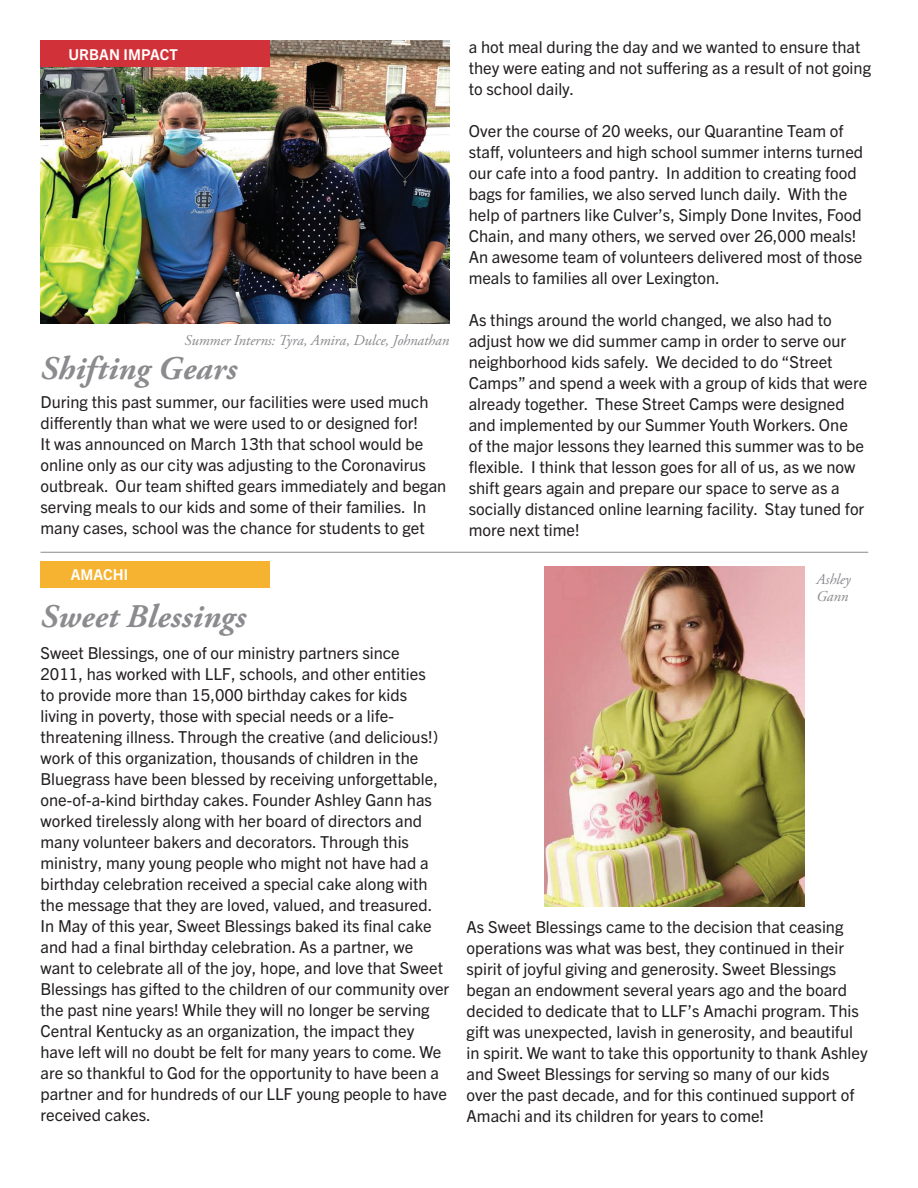
<style>
.page{position:relative;width:918px;height:1188px;background:#fff}
.page>*{position:absolute;margin:0;border:0;box-sizing:border-box;transform-origin:0 0}
.t1{font:italic 700 33px "Adobe Garamond Pro";letter-spacing:.005em;color:#8b8a8e}
.t2{font:16.5px/21px "Trade Gothic Next LT Pro";color:#231f20}
.t3{font:italic 15px/17.2px "Adobe Garamond Pro";letter-spacing:-.01em;color:#8a8a8e}
.t4{font:700 15px "Trade Gothic Next LT Pro";letter-spacing:.005em;color:#fff}
</style>
<div class="page">
<img style="left:40px;top:40px;width:409px;height:284px">
<div style="left:40px;top:40px;width:230px;height:28px;background:#d13138"></div>
<hr style="left:40px;top:552px;width:828px;height:1px;background:#8b8a8e">
<div style="left:40px;top:561px;width:230px;height:27px;background:#f6b332"></div>
<img style="left:544px;top:567px;width:260px;height:339px">
<p class="t4" style="left:69px;top:44px;width:111px">URBAN IMPACT</p>
<p class="t3" style="left:184px;top:332px;width:266px">Summer Interns: Tyra, Amira, Dulce, Johnathan</p>
<h1 class="t1" style="left:40px;top:350px;width:198px">Shifting Gears</h1>
<p class="t2" style="left:40px;top:391px;width:407px">During this past summer, our facilities were used much differently than what we were used to or designed for!<br>It was announced on March 13th that school would be online only as our city was adjusting to the Coronavirus outbreak. Our team shifted gears immediately and began serving meals to our kids and some of their families. In many cases, school was the chance for students to get</p>
<p class="t4" style="left:71px;top:565px;width:59px">AMACHI</p>
<h1 class="t1" style="left:40px;top:598px;width:207px">Sweet Blessings</h1>
<p class="t2" style="left:40px;top:641px;width:410px">Sweet Blessings, one of our ministry partners since<br>2011, has worked with LLF, schools, and other entities<br>to provide more than 15,000 birthday cakes for kids<br>living in poverty, those with special needs or a life&shy;threatening illness. Through the creative (and delicious!) work of this organization, thousands of children in the Bluegrass have been blessed by receiving unforgettable, one-of-a-kind birthday cakes. Founder Ashley Gann has worked tirelessly along with her board of directors and many volunteer bakers and decorators. Through this ministry, many young people who might not have had a birthday celebration received a special cake along with the message that they are loved, valued, and treasured.<br>In May of this year, Sweet Blessings baked its final cake and had a final birthday celebration. As a partner, we want to celebrate all of the joy, hope, and love that Sweet Blessings has gifted to the children of our community over the past nine years! While they will no longer be serving Central Kentucky as an organization, the impact they have left will no doubt be felt for many years to come. We are so thankful to God for the opportunity to have been a partner and for hundreds of our LLF young people to have received cakes.</p>
<p class="t2" style="left:469px;top:36px;width:404px">a hot meal during the day and we wanted to ensure that they were eating and not suffering as a result of not going to school daily.</p>
<p class="t2" style="left:469px;top:120px;width:396px">Over the course of 20 weeks, our Quarantine Team of staff, volunteers and high school summer interns turned our cafe into a food pantry. In addition to creating food bags for families, we also served lunch daily. With the help of partners like Culver’s, Simply Done Invites, Food Chain, and many others, we served over 26,000 meals!<br>An awesome team of volunteers delivered most of those meals to families all over Lexington.</p>
<p class="t2" style="left:469px;top:309px;width:400px">As things around the world changed, we also had to adjust how we did summer camp in order to serve our neighborhood kids safely. We decided to do “Street Camps” and spend a week with a group of kids that were already together. These Street Camps were designed and implemented by our Summer Youth Workers. One<br>of the major lessons they learned this summer was to be flexible. I think that lesson goes for all of us, as we now shift gears again and prepare our space to serve as a socially distanced online learning facility. Stay tuned for more next time!</p>
<p class="t3" style="left:816px;top:571px;width:36px">Ashley<br>Gann</p>
<p class="t2" style="left:467px;top:916px;width:403px">As Sweet Blessings came to the decision that ceasing operations was what was best, they continued in their spirit of joyful giving and generosity. Sweet Blessings began an endowment several years ago and the board decided to dedicate that to LLF’s Amachi program. This gift was unexpected, lavish in generosity, and beautiful in spirit. We want to take this opportunity to thank Ashley and Sweet Blessings for serving so many of our kids<br>over the past decade, and for this continued support of Amachi and its children for years to come!</p>
</div>
